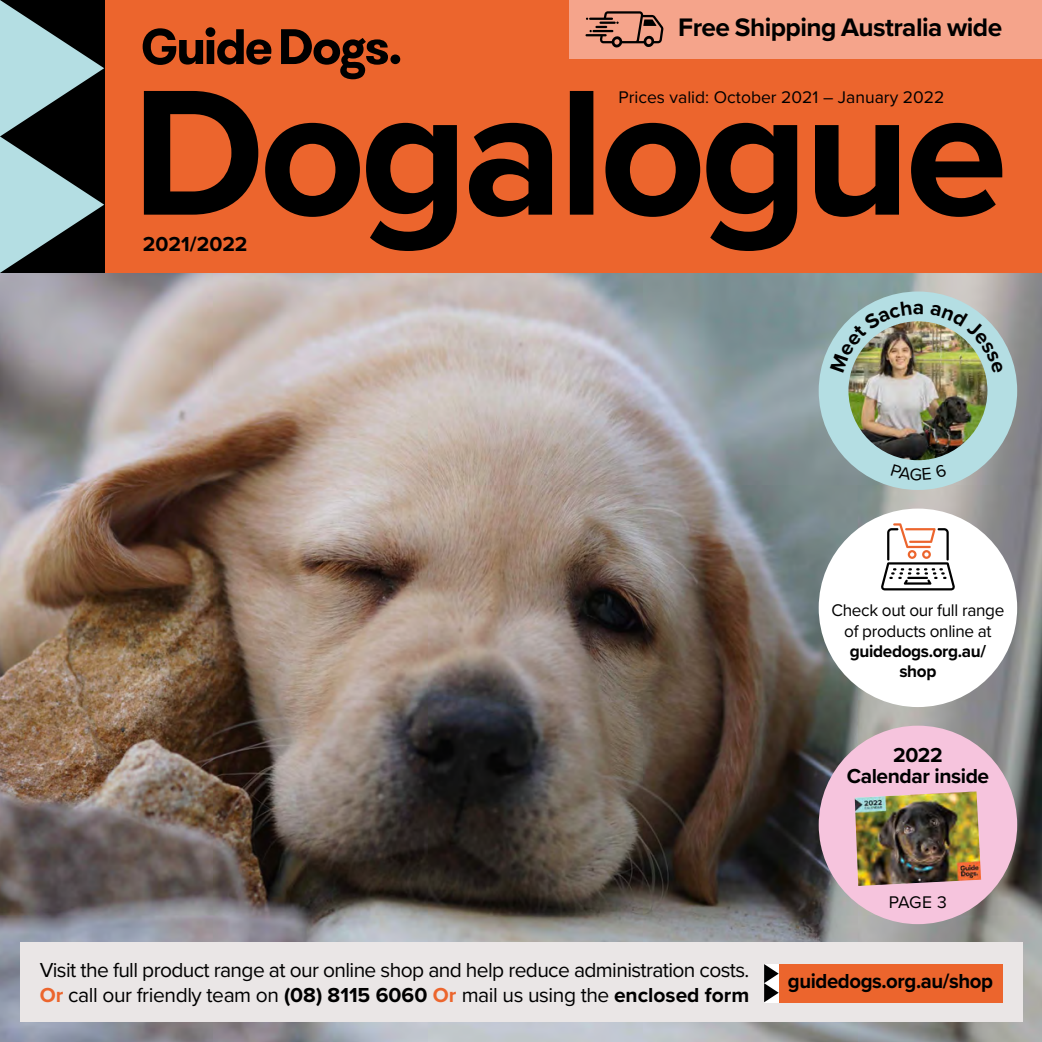
<style>
.page{position:relative;width:1042px;height:1042px;background:#fff}
.page>*{position:absolute;margin:0;border:0;box-sizing:border-box;transform-origin:0 0}
.t1{font:700 26.25px "Proxima Nova";letter-spacing:-.02em;color:#000}
.t2{font:21px/25.2px "Proxima Nova";letter-spacing:-.03em;color:#000}
.t3{font:700 21px/21px "Proxima Nova";letter-spacing:-.02em;color:#000;text-align:center}
.t4{font:700 21px "Proxima Nova";color:#000}
.t5{font:17.5px/20.1px "Proxima Nova";letter-spacing:-.02em;color:#000;text-align:center}
.t6{font:17.5px "Proxima Nova";color:#000}
.t7{font:700 17.5px/20.1px "Proxima Nova";letter-spacing:-.02em;color:#000;text-align:center}
.s1{font-weight:700;color:#ec652d}
.s2{font-weight:700}
</style>
<div class="page">
<img style="left:0;top:273px;width:1042px;height:769px">
<div style="left:0;top:0;width:1042px;height:273px;background:#ec652d"></div>
<div style="left:20px;top:943px;width:1002px;height:79px;background:#eae6e6"></div>
<div style="left:779px;top:964px;width:223px;height:38px;background:#ec652d"></div>
<div style="left:570px;top:0;width:472px;height:59px;background:#f5a48b"></div>
<svg style="left:143px;top:27px;width:128px;height:38px"></svg>
<svg style="left:281px;top:29px;width:107px;height:50px"></svg>
<div style="left:390px;top:54px;width:10px;height:10px;background:#000;border-radius:50%"></div>
<svg style="left:144px;top:91px;width:858px;height:160px"></svg>
<svg style="left:0;top:0;width:104px;height:273px;background:#5a6f71"></svg>
<svg style="left:764px;top:964px;width:15px;height:38px"></svg>
<div style="left:819px;top:291px;width:198px;height:199px;background:#b4dee3;border-radius:50%"></div>
<img style="left:848px;top:321px;width:139px;height:139px;border-radius:69px">
<div style="left:819px;top:725px;width:198px;height:199px;background:#f6c4dd;border-radius:50%"></div>
<img style="left:855px;top:791px;width:126px;height:95px">
<hr style="left:585px;top:34px;width:22px;height:2px;background:#000">
<svg style="left:586px;top:11px;width:77px;height:37px"></svg>
<div style="left:819px;top:508px;width:198px;height:199px;background:#fff;border-radius:50%"></div>
<svg style="left:881px;top:523px;width:74px;height:67px"></svg>
<img style="left:830px;top:300px;width:93px;height:72px">
<img style="left:930px;top:304px;width:73px;height:69px">
<p class="t1" style="left:678px;top:7px;width:325px">Free Shipping Australia wide</p>
<p class="t4" style="left:143px;top:228px;width:106px">2021/2022</p>
<p class="t6" style="left:618px;top:84px;width:327px">Prices valid: October 2021 – January 2022</p>
<p class="t5" style="left:831px;top:600px;width:174px">Check out our full range of products online at</p>
<p class="t7" style="left:850px;top:640px;width:138px">guidedogs.org.au/ shop</p>
<p class="t3" style="left:847px;top:744px;width:144px">2022<br>Calendar inside</p>
<p class="t5" style="left:889px;top:891px;width:60px">PAGE 3</p>
<p class="t2" style="left:40px;top:956px;width:711px">Visit the full product range at our online shop and help reduce administration costs.<br><span class="s1">Or</span> call our friendly team on <span class="s2">(08) 8115 6060</span> <span class="s1">Or</span> mail us using the <span class="s2">enclosed form</span></p>
<p class="t3" style="left:788px;top:970px;width:207px">guidedogs.org.au/shop</p>
</div>
